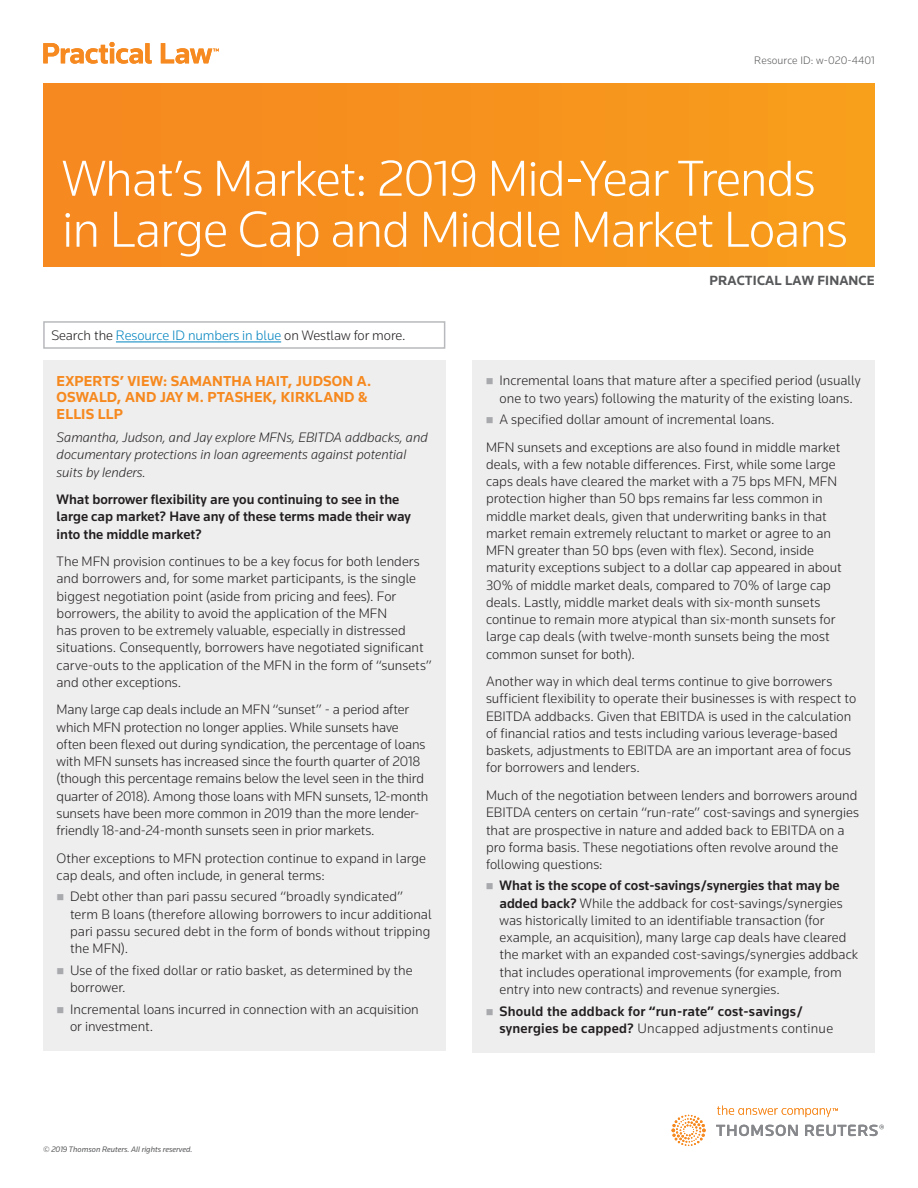
<style>
.page{position:relative;width:918px;height:1188px;background:#fff}
.page>*{position:absolute;margin:0;border:0;box-sizing:border-box;transform-origin:0 0}
.t1{font:300 52.5px/51px "Knowledge";letter-spacing:-.02em;color:#fff}
.t2{font:700 15px/16.5px "Knowledge";letter-spacing:.01em;color:#f6891f}
.t3{font:300 14.25px/17.2px "Knowledge";color:#231f20}
.t4{font:500 14.25px/17.2px "Knowledge";color:#231f20}
.t5{font:italic 300 14.25px/17.2px "Knowledge";color:#231f20}
.t6{font:700 13.8px "Knowledge";letter-spacing:.01em;color:#57585a}
.t7{font:300 11.25px "Knowledge";letter-spacing:.01em;color:#57585a}
.t8{font:italic 8.25px "Knowledge";color:#57585a}
.s1{color:#0083bf}
.s2{font-weight:500}
.s3{font-weight:300}
</style>
<div class="page">
<svg style="left:43px;top:42px;width:176px;height:22px"></svg>
<svg style="left:672px;top:1106px;width:212px;height:40px"></svg>
<hr style="left:116px;top:342px;width:165px;height:1px;background:#0083bf">
<div style="left:43px;top:321px;width:402px;height:28px;border:2px solid #b8b9bc"></div>
<div style="left:43px;top:84px;width:832px;height:183px;background:#f6911e"></div>
<div style="left:43px;top:361px;width:402px;height:690px;background:#eeeeef"></div>
<div style="left:472px;top:361px;width:403px;height:692px;background:#eeeeef"></div>
<p class="t7" style="left:754px;top:53px;width:122px">Resource ID: w-020-4401</p>
<h1 class="t1" style="left:62px;top:152px;width:787px">What’s Market: 2019 Mid-Year Trends in Large Cap and Middle Market Loans</h1>
<p class="t6" style="left:709px;top:272px;width:167px">PRACTICAL LAW FINANCE</p>
<p class="t3" style="left:51px;top:327px;width:356px">Search the <span class="s1">Resource ID numbers in blue</span> on Westlaw for more.</p>
<p class="t2" style="left:57px;top:372px;width:316px">EXPERTS’ VIEW: SAMANTHA HAIT, JUDSON A.<br>OSWALD, AND JAY M. PTASHEK, KIRKLAND &amp;<br>ELLIS LLP</p>
<p class="t5" style="left:57px;top:428px;width:373px">Samantha, Judson, and Jay explore MFNs, EBITDA addbacks, and documentary protections in loan agreements against potential suits by lenders.</p>
<p class="t4" style="left:57px;top:490px;width:356px">What borrower flexibility are you continuing to see in the large cap market? Have any of these terms made their way into the middle market?</p>
<p class="t3" style="left:57px;top:552px;width:377px">The MFN provision continues to be a key focus for both lenders and borrowers and, for some market participants, is the single biggest negotiation point (aside from pricing and fees). For borrowers, the ability to avoid the application of the MFN<br>has proven to be extremely valuable, especially in distressed situations. Consequently, borrowers have negotiated significant carve-outs to the application of the MFN in the form of “sunsets” and other exceptions.</p>
<p class="t3" style="left:57px;top:701px;width:373px">Many large cap deals include an MFN “sunset” - a period after which MFN protection no longer applies. While sunsets have often been flexed out during syndication, the percentage of loans with MFN sunsets has increased since the fourth quarter of 2018 (though this percentage remains below the level seen in the third quarter of 2018). Among those loans with MFN sunsets, 12-month sunsets have been more common in 2019 than the more lender&shy;friendly 18-and-24-month sunsets seen in prior markets.</p>
<p class="t3" style="left:57px;top:849px;width:371px">Other exceptions to MFN protection continue to expand in large cap deals, and often include, in general terms:</p>
<p class="t3" style="left:70px;top:888px;width:363px">Debt other than pari passu secured “broadly syndicated” term B loans (therefore allowing borrowers to incur additional pari passu secured debt in the form of bonds without tripping the MFN).</p>
<p class="t3" style="left:70px;top:961px;width:344px">Use of the fixed dollar or ratio basket, as determined by the borrower.</p>
<p class="t3" style="left:70px;top:1000px;width:350px">Incremental loans incurred in connection with an acquisition or investment.</p>
<p class="t8" style="left:43px;top:1144px;width:151px">© 2019 Thomson Reuters. All rights reserved.</p>
<p class="t3" style="left:500px;top:372px;width:363px">Incremental loans that mature after a specified period (usually one to two years) following the maturity of the existing loans.</p>
<p class="t3" style="left:486px;top:405px;width:356px;line-height:27.5px;text-indent:13px">A specified dollar amount of incremental loans.<br>MFN sunsets and exceptions are also found in middle market</p>
<p class="t3" style="left:486px;top:455px;width:357px">deals, with a few notable differences. First, while some large caps deals have cleared the market with a 75 bps MFN, MFN protection higher than 50 bps remains far less common in middle market deals, given that underwriting banks in that market remain extremely reluctant to market or agree to an MFN greater than 50 bps (even with flex). Second, inside maturity exceptions subject to a dollar cap appeared in about 30% of middle market deals, compared to 70% of large cap deals. Lastly, middle market deals with six-month sunsets continue to remain more atypical than six-month sunsets for large cap deals (with twelve-month sunsets being the most common sunset for both).</p>
<p class="t3" style="left:486px;top:673px;width:372px">Another way in which deal terms continue to give borrowers sufficient flexibility to operate their businesses is with respect to EBITDA addbacks. Given that EBITDA is used in the calculation of financial ratios and tests including various leverage-based baskets, adjustments to EBITDA are an important area of focus for borrowers and lenders.</p>
<p class="t3" style="left:486px;top:786px;width:375px">Much of the negotiation between lenders and borrowers around EBITDA centers on certain “run-rate” cost-savings and synergies that are prospective in nature and added back to EBITDA on a pro forma basis. These negotiations often revolve around the following questions:</p>
<p class="t3" style="left:500px;top:877px;width:360px"><span class="s2">What is the scope of cost-savings/synergies that may be added back?</span> While the addback for cost-savings/synergies was historically limited to an identifiable transaction (for example, an acquisition), many large cap deals have cleared the market with an expanded cost-savings/synergies addback that includes operational improvements (for example, from entry into new contracts) and revenue synergies.</p>
<p class="t4" style="left:500px;top:1002px;width:335px">Should the addback for “run-rate” cost-savings/ synergies be capped? <span class="s3">Uncapped adjustments continue</span></p>
</div>
